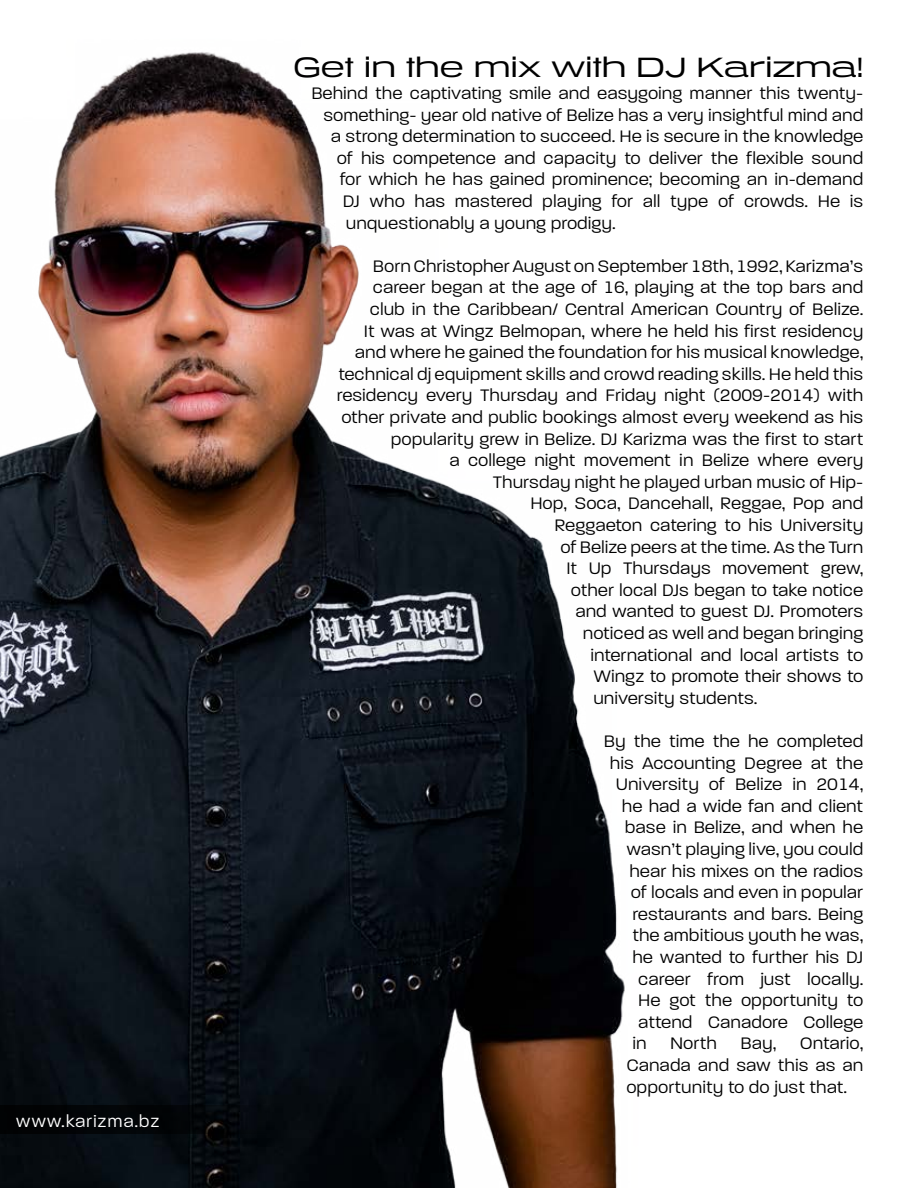
<style>
.page{position:relative;width:918px;height:1188px;background:#fff}
.page>*{position:absolute;margin:0;border:0;box-sizing:border-box;transform-origin:0 0}
.t1{font:28.5px "Tussilago Bk";color:#000}
.t2{font:18px/21.6px "Paralucent Text";color:#000;text-align:justify}
.t3{font:300 18px "Paralucent";letter-spacing:.075em;color:#fff}
</style>
<div class="page">
<img style="left:0;top:52px;width:625px;height:1136px">
<div style="left:0;top:1106px;width:270px;height:28px;background:#020507"></div>
<p class="t3" style="left:16px;top:1111px;width:144px">www.karizma.bz</p>
<h1 class="t1" style="left:293px;top:49px;width:572px">Get in the mix with DJ Karizma!</h1>
<p class="t2" style="left:311px;top:82px;width:553px">Behind the captivating smile and easygoing manner this twenty-</p>
<p class="t2" style="left:323px;top:104px;width:542px">something- year old native of Belize has a very insightful mind and</p>
<p class="t2" style="left:331px;top:125px;width:534px">a strong determination to succeed. He is secure in the knowledge</p>
<p class="t2" style="left:337px;top:147px;width:528px">of his competence and capacity to deliver the flexible sound</p>
<p class="t2" style="left:340px;top:169px;width:525px">for which he has gained prominence; becoming an in-demand</p>
<p class="t2" style="left:343px;top:190px;width:522px">DJ who has mastered playing for all type of crowds. He is</p>
<p class="t2" style="left:346px;top:212px;width:272px">unquestionably a young prodigy.</p>
<p class="t2" style="left:373px;top:255px;width:492px">Born Christopher August on September 18th, 1992, Karizma’s</p>
<p class="t2" style="left:373px;top:277px;width:492px">career began at the age of 16, playing at the top bars and</p>
<p class="t2" style="left:370px;top:298px;width:495px">club in the Caribbean/ Central American Country of Belize.</p>
<p class="t2" style="left:364px;top:320px;width:501px">It was at Wingz Belmopan, where he held his first residency</p>
<p class="t2" style="left:355px;top:341px;width:510px">and where he gained the foundation for his musical knowledge,</p>
<p class="t2" style="left:338px;top:363px;width:527px">technical dj equipment skills and crowd reading skills. He held this</p>
<p class="t2" style="left:337px;top:385px;width:528px">residency every Thursday and Friday night (2009-2014) with</p>
<p class="t2" style="left:341px;top:406px;width:523px">other private and public bookings almost every weekend as his</p>
<p class="t2" style="left:391px;top:428px;width:474px">popularity grew in Belize. DJ Karizma was the first to start</p>
<p class="t2" style="left:449px;top:449px;width:416px">a college night movement in Belize where every</p>
<p class="t2" style="left:493px;top:471px;width:372px">Thursday night he played urban music of Hip-</p>
<p class="t2" style="left:530px;top:493px;width:334px">Hop, Soca, Dancehall, Reggae, Pop and</p>
<p class="t2" style="left:554px;top:514px;width:311px">Reggaeton catering to his University</p>
<p class="t2" style="left:560px;top:536px;width:304px">of Belize peers at the time. As the Turn</p>
<p class="t2" style="left:566px;top:557px;width:298px">It Up Thursdays movement grew,</p>
<p class="t2" style="left:571px;top:579px;width:294px">other local DJs began to take notice</p>
<p class="t2" style="left:575px;top:601px;width:289px">and wanted to guest DJ. Promoters</p>
<p class="t2" style="left:583px;top:622px;width:282px">noticed as well and began bringing</p>
<p class="t2" style="left:590px;top:644px;width:274px">international and local artists to</p>
<p class="t2" style="left:593px;top:665px;width:272px">Wingz to promote their shows to</p>
<p class="t2" style="left:593px;top:687px;width:166px">university students.</p>
<p class="t2" style="left:604px;top:730px;width:261px">By the time the he completed</p>
<p class="t2" style="left:610px;top:752px;width:255px">his Accounting Degree at the</p>
<p class="t2" style="left:616px;top:773px;width:249px">University of Belize in 2014,</p>
<p class="t2" style="left:622px;top:795px;width:243px">he had a wide fan and client</p>
<p class="t2" style="left:625px;top:817px;width:240px">base in Belize, and when he</p>
<p class="t2" style="left:626px;top:838px;width:238px">wasn’t playing live, you could</p>
<p class="t2" style="left:629px;top:860px;width:235px">hear his mixes on the radios</p>
<p class="t2" style="left:631px;top:881px;width:234px">of locals and even in popular</p>
<p class="t2" style="left:632px;top:903px;width:233px">restaurants and bars. Being</p>
<p class="t2" style="left:632px;top:925px;width:233px">the ambitious youth he was,</p>
<p class="t2" style="left:632px;top:946px;width:232px">he wanted to further his DJ</p>
<p class="t2" style="left:638px;top:968px;width:227px">career from just locally.</p>
<p class="t2" style="left:638px;top:989px;width:226px">He got the opportunity to</p>
<p class="t2" style="left:638px;top:1011px;width:227px">attend Canadore College</p>
<p class="t2" style="left:632px;top:1033px;width:16px">in</p>
<p class="t2" style="left:670px;top:1033px;width:48px">North</p>
<p class="t2" style="left:741px;top:1033px;width:37px">Bay,</p>
<p class="t2" style="left:626px;top:1033px;width:239px;text-indent:174px">Ontario, Canada and saw this as an opportunity to do just that.</p>
</div>
